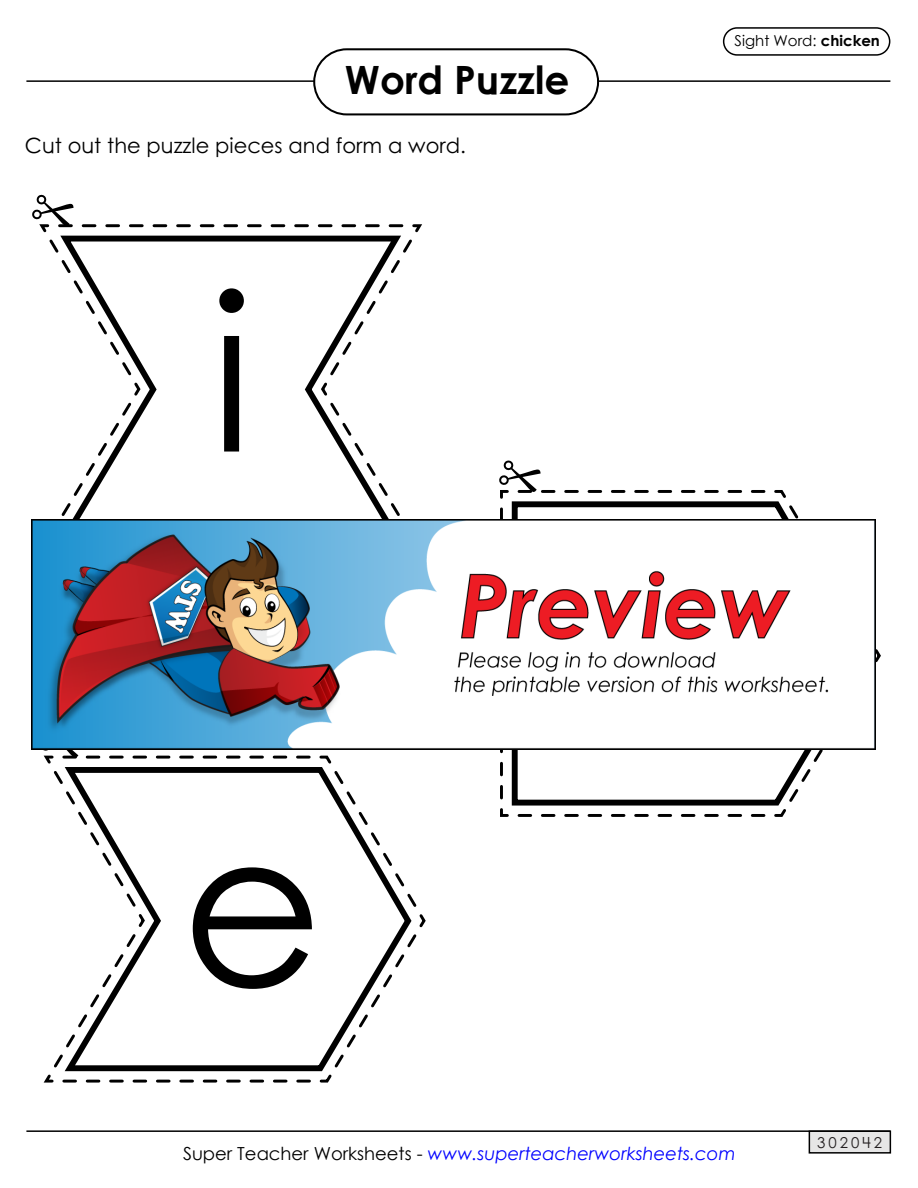
<style>
.page{position:relative;width:918px;height:1188px;background:#fff}
.page>*{position:absolute;margin:0;border:0;box-sizing:border-box;transform-origin:0 0}
.t1{font:217.5px "Century STW4";color:#000}
.t2{font:700 39px "Century STW4";color:#000}
.t3{font:21px "Century STW4";color:#000}
.t4{font:italic 18px "Century Gothic 2";color:#00f}
.t5{font:15px "Century Gothic 2";color:#000}
.t6{font:15px "Century STW4";letter-spacing:.2em;color:#231f20}
.s1{font-weight:700}
.s2{font-style:normal;color:#000}
</style>
<div class="page">
<div style="left:723px;top:27px;width:167px;height:29px;border:2px solid #000;border-radius:14px"></div>
<div style="left:809px;top:1130px;width:82px;height:24px;background:#e6e6e6;border:2px solid #000"></div>
<hr style="left:26px;top:1130px;width:864px;height:2px;background:#000">
<hr style="left:26px;top:80px;width:864px;height:2px;background:#000">
<div style="left:314px;top:49px;width:284px;height:65px;background:#fff;border-radius:33px"></div>
<div style="left:313px;top:48px;width:286px;height:67px;border:2px solid #000;border-radius:33px"></div>
<svg style="left:499px;top:461px;width:382px;height:356px"></svg>
<svg style="left:509px;top:498px;width:362px;height:310px"></svg>
<svg style="left:43px;top:750px;width:383px;height:333px"></svg>
<svg style="left:32px;top:195px;width:390px;height:324px"></svg>
<img style="left:31px;top:519px;width:845px;height:231px">
<h2 class="t2" style="left:345px;top:51px;width:226px">Word Puzzle</h2>
<p class="t3" style="left:25px;top:131px;width:443px">Cut out the puzzle pieces and form a word.</p>
<h1 class="t1" style="left:210px;top:221px;width:45px">i</h1>
<h1 class="t1" style="left:182px;top:755px;width:143px">e</h1>
<p class="t5" style="left:735px;top:30px;width:147px">Sight Word: <span class="s1">chicken</span></p>
<p class="t4" style="left:183px;top:1141px;width:554px"><span class="s2">Super Teacher Worksheets -</span> www.superteacherworksheets.com</p>
<p class="t6" style="left:817px;top:1132px;width:66px">302042</p>
</div>
